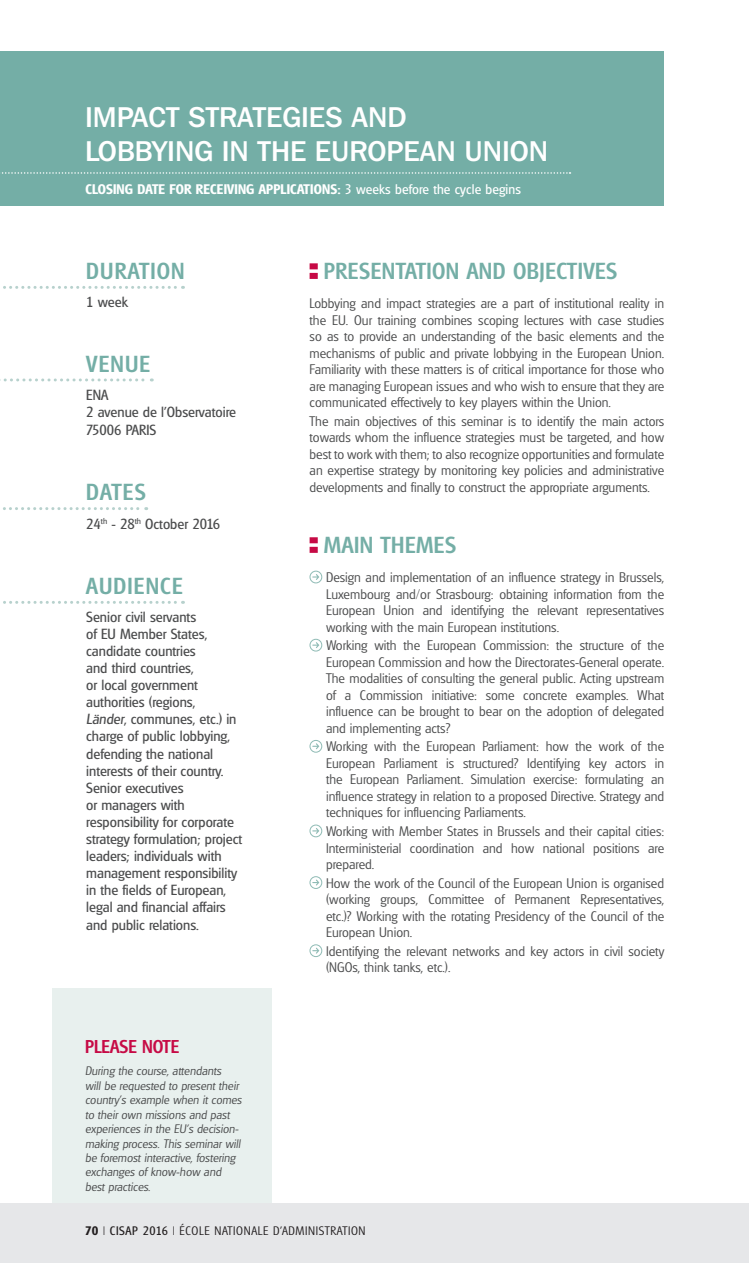
<style>
.page{position:relative;width:749px;height:1263px;background:#fff}
.page>*{position:absolute;margin:0;border:0;box-sizing:border-box;transform-origin:0 0}
.t1{font:500 28.5px/34.5px "Franklin Gothic IT Cby BT";color:#fff}
.t2{font:500 22.5px "Glasgow";letter-spacing:.02em;color:#74aea6}
.t3{font:500 18px "Glasgow";color:#c60a45}
.t4{font:14.25px/17.1px "Glasgow";color:#4b4c4d}
.t5{font:300 13.5px/16.5px "Glasgow";color:#4b4c4d;text-align:justify}
.t6{font:600 13.5px "Glasgow";letter-spacing:.01em;color:#fff}
.t7{font:italic 300 12px/14.4px "Glasgow";color:#4b4c4d}
.t8{font:300 12px "Glasgow";letter-spacing:.05em;color:#231f20}
.s1{font-weight:400}
.s2{font-style:italic}
.s3{font-weight:600}
</style>
<div class="page">
<div style="left:52px;top:989px;width:220px;height:274px;background:#e8f0ee"></div>
<div style="left:0;top:1204px;width:748px;height:59px;background:#e6e7e9"></div>
<div style="left:0;top:51px;width:663px;height:154px;background:#74aea6"></div>
<svg style="left:2px;top:172px;width:568px;height:2px"></svg>
<svg style="left:309px;top:263px;width:8px;height:16px"></svg>
<svg style="left:309px;top:537px;width:8px;height:16px"></svg>
<svg style="left:312px;top:574px;width:7px;height:6px"></svg>
<div style="left:309px;top:571px;width:13px;height:12px;border:1px solid #8fbbb5;border-radius:50%"></div>
<svg style="left:312px;top:642px;width:7px;height:6px"></svg>
<div style="left:309px;top:639px;width:13px;height:12px;border:1px solid #8fbbb5;border-radius:50%"></div>
<svg style="left:312px;top:743px;width:7px;height:6px"></svg>
<div style="left:309px;top:740px;width:13px;height:13px;border:1px solid #8fbbb5;border-radius:50%"></div>
<svg style="left:312px;top:828px;width:7px;height:6px"></svg>
<div style="left:309px;top:825px;width:13px;height:12px;border:1px solid #8fbbb5;border-radius:50%"></div>
<svg style="left:312px;top:879px;width:7px;height:6px"></svg>
<div style="left:309px;top:876px;width:13px;height:13px;border:1px solid #8fbbb5;border-radius:50%"></div>
<svg style="left:312px;top:948px;width:7px;height:6px"></svg>
<div style="left:309px;top:944px;width:13px;height:13px;border:1px solid #8fbbb5;border-radius:50%"></div>
<svg style="left:3px;top:286px;width:180px;height:3px"></svg>
<svg style="left:0;top:378px;width:152px;height:3px"></svg>
<svg style="left:3px;top:507px;width:144px;height:3px"></svg>
<svg style="left:3px;top:601px;width:180px;height:3px"></svg>
<h1 class="t1" style="left:85px;top:99px;width:444px">IMPACT STRATEGIES AND<br>LOBBYING IN THE EUROPEAN UNION</h1>
<p class="t6" style="left:85px;top:181px;width:437px">CLOSING DATE FOR RECEIVING APPLICATIONS: <span class="s1">3 weeks before the cycle begins</span></p>
<h2 class="t2" style="left:86px;top:257px;width:13px">DURATIO</h2>
<h2 class="t2" style="left:171px;top:257px;width:15px">N</h2>
<p class="t4" style="left:86px;top:293px;width:43px">1 week</p>
<h2 class="t2" style="left:86px;top:350px;width:52px">VENUE</h2>
<p class="t4" style="left:86px;top:386px;width:151px;line-height:17.5px">ENA<br>2 avenue de l’Observatoire<br>75006 PARIS</p>
<h2 class="t2" style="left:86px;top:478px;width:13px">DATES</h2>
<p class="t4" style="left:86px;top:515px;width:135px">24<sup>th</sup> - 28<sup>th</sup> October 2016</p>
<h2 class="t2" style="left:86px;top:572px;width:13px">AUDIE</h2>
<h2 class="t2" style="left:146px;top:572px;width:37px">NCE</h2>
<p class="t4" style="left:86px;top:608px;width:157px">Senior civil servants<br>of EU Member States, candidate countries<br>and third countries,<br>or local government authorities (regions,<br><span class="s2">Länder</span>, communes, etc.) in charge of public lobbying, defending the national interests of their country.<br>Senior executives<br>or managers with responsibility for corporate strategy formulation; project leaders; individuals with management responsibility in the fields of European, legal and financial affairs and public relations.</p>
<h3 class="t3" style="left:85px;top:1035px;width:26px">PLEASE</h3>
<h3 class="t3" style="left:142px;top:1035px;width:21px">NOTE</h3>
<p class="t7" style="left:85px;top:1064px;width:158px">During the course, attendants<br>will be requested to present their country’s example when it comes to their own missions and past experiences in the EU’s decision&shy;making process. This seminar will be foremost interactive, fostering exchanges of know-how and best practices.</p>
<h2 class="t2" style="left:324px;top:257px;width:13px">PRESE</h2>
<h2 class="t2" style="left:382px;top:257px;width:25px">NTATIO</h2>
<h2 class="t2" style="left:446px;top:257px;width:132px">N AND OBJECTIVES</h2>
<p class="t5" style="left:309px;top:295px;width:356px">Lobbying and impact strategies are a part of institutional reality in the EU. Our training combines scoping lectures with case studies so as to provide an understanding of the basic elements and the mechanisms of public and private lobbying in the European Union.<br>Familiarity with these matters is of critical importance for those who are managing European issues and who wish to ensure that they are communicated effectively to key players within the Union.</p>
<p class="t5" style="left:309px;top:413px;width:356px">The main objectives of this seminar is to identify the main actors towards whom the influence strategies must be targeted, and how best to work with them; to also recognize opportunities and formulate an expertise strategy by monitoring key policies and administrative developments and finally to construct the appropriate arguments.</p>
<h2 class="t2" style="left:324px;top:531px;width:71px">MAI N THEMES</h2>
<p class="t5" style="left:326px;top:569px;width:339px">Design and implementation of an influence strategy in Brussels, Luxembourg and/or Strasbourg: obtaining information from the European Union and identifying the relevant representatives working with the main European institutions.</p>
<p class="t5" style="left:326px;top:637px;width:339px">Working with the European Commission: the structure of the European Commission and how the Directorates-General operate.<br>The modalities of consulting the general public. Acting upstream of a Commission initiative: some concrete examples. What influence can be brought to bear on the adoption of delegated and implementing acts?</p>
<p class="t5" style="left:326px;top:738px;width:339px">Working with the European Parliament: how the work of the European Parliament is structured? Identifying key actors in the European Parliament. Simulation exercise: formulating an influence strategy in relation to a proposed Directive. Strategy and techniques for influencing Parliaments.</p>
<p class="t5" style="left:326px;top:823px;width:339px">Working with Member States in Brussels and their capital cities:<br>Interministerial coordination and how national positions are prepared.</p>
<p class="t5" style="left:326px;top:874px;width:339px">How the work of the Council of the European Union is organised (working groups, Committee of Permanent Representatives, etc.)? Working with the rotating Presidency of the Council of the European Union.</p>
<p class="t5" style="left:326px;top:943px;width:339px">Identifying the relevant networks and key actors in civil society (NGOs, think tanks, etc.).</p>
<p class="t8" style="left:85px;top:1223px;width:282px"><span class="s3">70</span> | <span class="s1">CISAP 2016</span> | ÉCOLE NATIONALE D’ADMINISTRATION</p>
</div>
